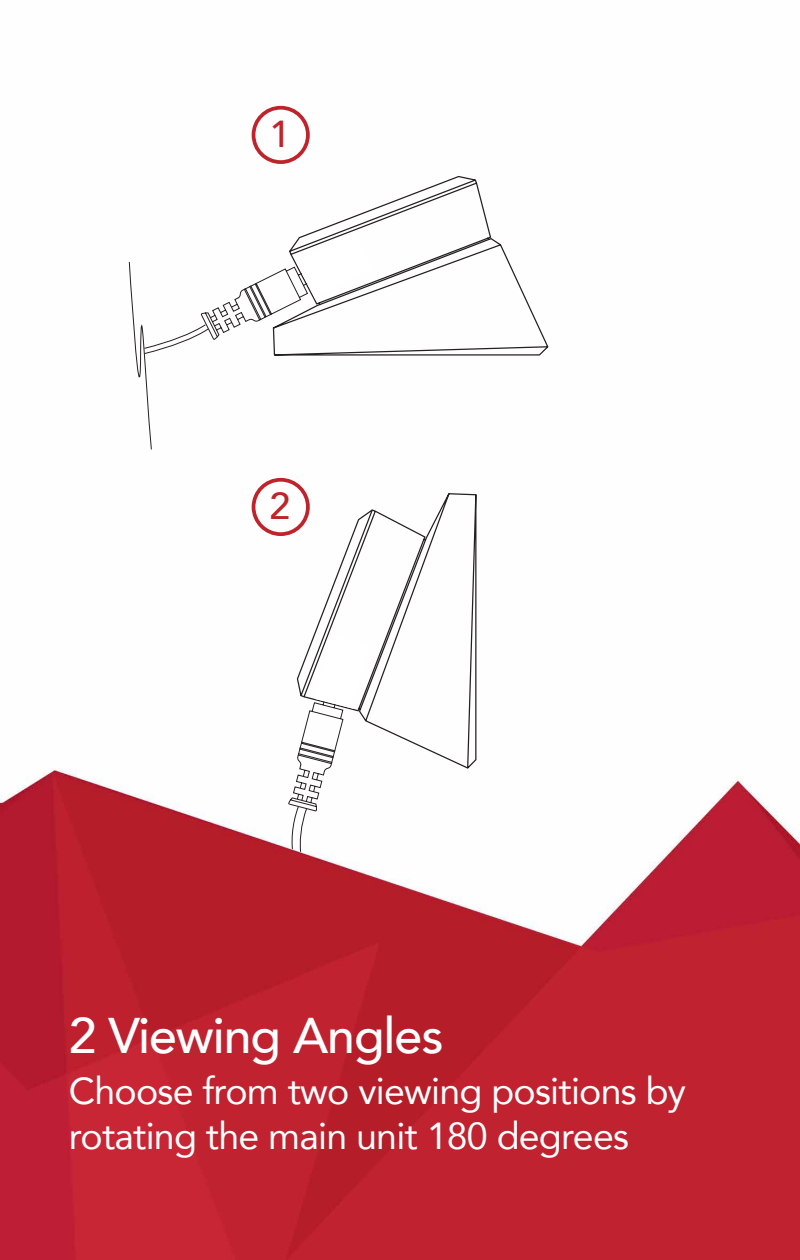
<style>
.page{position:relative;width:800px;height:1260px;background:#fff}
.page>*{position:absolute;margin:0;border:0;box-sizing:border-box;transform-origin:0 0}
.t1{font:500 50px "Avenir";letter-spacing:-.02em;color:#fff}
.t2{font:37.5px/45px "Avenir";letter-spacing:-.02em;color:#fff}
.t3{font:500 37.5px "Avenir";color:#bf242b}
</style>
<div class="page">
<img style="left:0;top:105px;width:800px;height:1155px">
<div style="left:252px;top:106px;width:58px;height:58px;border:4px solid #bf242b;border-radius:50%"></div>
<div style="left:252px;top:478px;width:58px;height:58px;border:4px solid #bf242b;border-radius:50%"></div>
<svg style="left:272px;top:175px;width:278px;height:595px"></svg>
<svg style="left:286px;top:635px;width:83px;height:233px"></svg>
<svg style="left:129px;top:233px;width:244px;height:217px"></svg>
<p class="t3" style="left:270px;top:101px;width:22px">1</p>
<p class="t3" style="left:270px;top:473px;width:22px">2</p>
<h1 class="t1" style="left:69px;top:992px;width:376px">2 Viewing Angles</h1>
<p class="t2" style="left:69px;top:1067px;width:619px">Choose from two viewing positions by rotating the main unit 180 degrees</p>
</div>
